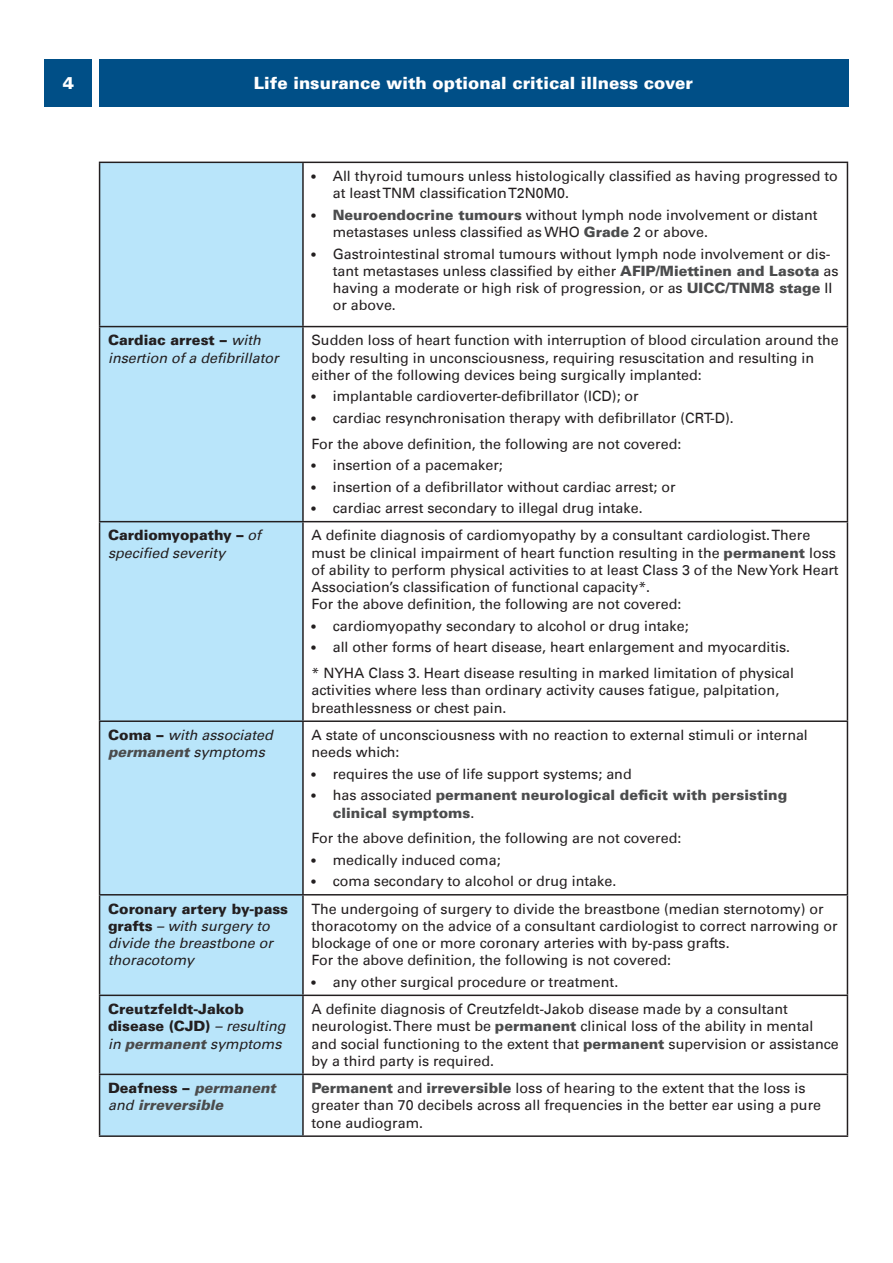
<style>
.page{position:relative;width:893px;height:1263px;background:#fff}
.page>*{position:absolute;margin:0;border:0;box-sizing:border-box;transform-origin:0 0}
.t1{font:900 16.95px "Univers LT";color:#fff}
.Body_text{font:14.25px/17.2px "Univers LT";color:#231f20}
.Body_text-2{font:italic 14.25px/17.2px "Univers LT";color:#231f20}
.t2{font:900 14.25px/17.2px "Univers LT";color:#4b4c4d}
.Body_text-3{font:900 14.25px/17.2px "Univers LT";color:#231f20}
.Body_text-4{font:italic 900 14.25px/17.2px "Univers LT";color:#4b4c4d}
.s1{font-size:12px}
.s2{font-weight:900;color:#4b4c4d}
.s3{font-weight:900;font-style:normal}
.s4{font-weight:400;font-size:12px;color:#231f20}
.s5{font-weight:400;color:#231f20}
.s6{font-weight:400;font-style:italic}
.s7{font-style:italic;color:#4b4c4d}
.s8{font-style:normal;color:#231f20}
</style>
<div class="page">
<div style="left:99px;top:60px;width:749px;height:47px;background:#004f87"></div>
<div style="left:45px;top:60px;width:47px;height:47px;background:#004f87"></div>
<div style="left:100px;top:163px;width:202px;height:972px;background:#b9e5fa"></div>
<hr style="left:99px;top:162px;width:204px;height:1px;background:#231f20">
<hr style="left:99px;top:163px;width:1px;height:163px;background:#231f20">
<hr style="left:303px;top:162px;width:545px;height:1px;background:#231f20">
<hr style="left:302px;top:163px;width:2px;height:163px;background:#231f20">
<hr style="left:847px;top:163px;width:1px;height:163px;background:#231f20">
<hr style="left:99px;top:326px;width:204px;height:1px;background:#231f20">
<hr style="left:99px;top:327px;width:1px;height:194px;background:#231f20">
<hr style="left:303px;top:326px;width:545px;height:1px;background:#231f20">
<hr style="left:302px;top:327px;width:2px;height:194px;background:#231f20">
<hr style="left:847px;top:327px;width:1px;height:194px;background:#231f20">
<hr style="left:99px;top:521px;width:204px;height:1px;background:#231f20">
<hr style="left:99px;top:522px;width:1px;height:198px;background:#231f20">
<hr style="left:303px;top:521px;width:545px;height:1px;background:#231f20">
<hr style="left:302px;top:522px;width:2px;height:198px;background:#231f20">
<hr style="left:847px;top:522px;width:1px;height:198px;background:#231f20">
<hr style="left:99px;top:720px;width:204px;height:2px;background:#231f20">
<hr style="left:99px;top:722px;width:1px;height:172px;background:#231f20">
<hr style="left:303px;top:720px;width:545px;height:2px;background:#231f20">
<hr style="left:302px;top:722px;width:2px;height:172px;background:#231f20">
<hr style="left:847px;top:722px;width:1px;height:172px;background:#231f20">
<hr style="left:99px;top:894px;width:204px;height:1px;background:#231f20">
<hr style="left:99px;top:895px;width:1px;height:99px;background:#231f20">
<hr style="left:303px;top:894px;width:545px;height:1px;background:#231f20">
<hr style="left:302px;top:895px;width:2px;height:99px;background:#231f20">
<hr style="left:847px;top:895px;width:1px;height:99px;background:#231f20">
<hr style="left:99px;top:994px;width:204px;height:2px;background:#231f20">
<hr style="left:99px;top:996px;width:1px;height:78px;background:#231f20">
<hr style="left:303px;top:994px;width:545px;height:2px;background:#231f20">
<hr style="left:302px;top:996px;width:2px;height:78px;background:#231f20">
<hr style="left:847px;top:996px;width:1px;height:78px;background:#231f20">
<hr style="left:99px;top:1074px;width:204px;height:1px;background:#231f20">
<hr style="left:99px;top:1075px;width:1px;height:60px;background:#231f20">
<hr style="left:303px;top:1074px;width:545px;height:1px;background:#231f20">
<hr style="left:302px;top:1075px;width:2px;height:60px;background:#231f20">
<hr style="left:847px;top:1075px;width:1px;height:60px;background:#231f20">
<hr style="left:99px;top:1135px;width:204px;height:2px;background:#231f20">
<hr style="left:303px;top:1135px;width:545px;height:2px;background:#231f20">
<p class="t1" style="left:63px;top:73px;width:13px">4</p>
<p class="t1" style="left:254px;top:73px;width:441px">Life insurance with optional critical illness cover</p>
<p class="Body_text" style="left:333px;top:168px;width:507px;text-indent:-21px"><span class="s1">•</span> All thyroid tumours unless histologically classified as having progressed to at least TNM classification T2N0M0.</p>
<p class="Body_text" style="left:333px;top:206px;width:486px;text-indent:-21px"><span class="s1">•</span> <span class="s2">Neuroendocrine tumours</span> without lymph node involvement or distant metastases unless classified as WHO <span class="s2">Grade</span> 2 or above.</p>
<p class="Body_text" style="left:333px;top:245px;width:507px;text-indent:-21px"><span class="s1">•</span> Gastrointestinal stromal tumours without lymph node involvement or dis&shy;tant metastases unless classified by either <span class="s2">AFIP/Miettinen and Lasota</span> as having a moderate or high risk of progression, or as <span class="s2">UICC/TNM8 stage</span> II or above.</p>
<p class="Body_text-2" style="left:108px;top:332px;width:172px"><span class="s3">Cardiac arrest –</span> with insertion of a defibrillator</p>
<p class="Body_text" style="left:311px;top:332px;width:529px">Sudden loss of heart function with interruption of blood circulation around the body resulting in unconsciousness, requiring resuscitation and resulting in either of the following devices being surgically implanted:</p>
<p class="Body_text" style="left:311px;top:388px;width:329px"><span class="s1">•</span> implantable cardioverter-defibrillator (ICD); or</p>
<p class="Body_text" style="left:311px;top:409px;width:424px"><span class="s1">•</span> cardiac resynchronisation therapy with defibrillator (CRT-D).</p>
<p class="Body_text" style="left:311px;top:435px;width:371px">For the above definition, the following are not covered:</p>
<p class="Body_text" style="left:311px;top:456px;width:193px"><span class="s1">•</span> insertion of a pacemaker;</p>
<p class="Body_text" style="left:311px;top:478px;width:366px"><span class="s1">•</span> insertion of a defibrillator without cardiac arrest; or</p>
<p class="Body_text" style="left:311px;top:500px;width:333px"><span class="s1">•</span> cardiac arrest secondary to illegal drug intake.</p>
<p class="Body_text-2" style="left:108px;top:527px;width:154px"><span class="s3">Cardiomyopathy –</span> of specified severity</p>
<p class="Body_text" style="left:311px;top:527px;width:529px">A definite diagnosis of cardiomyopathy by a consultant cardiologist. There must be clinical impairment of heart function resulting in the <span class="s2">permanent</span> loss of ability to perform physical activities to at least Class 3 of the New York Heart Association’s classification of functional capacity*.<br>For the above definition, the following are not covered:</p>
<p class="Body_text" style="left:311px;top:617px;width:379px"><span class="s1">•</span> cardiomyopathy secondary to alcohol or drug intake;</p>
<p class="Body_text" style="left:311px;top:639px;width:480px"><span class="s1">•</span> all other forms of heart disease, heart enlargement and myocarditis.</p>
<p class="Body_text" style="left:311px;top:665px;width:484px">* NYHA Class 3. Heart disease resulting in marked limitation of physical activities where less than ordinary activity causes fatigue, palpitation, breathlessness or chest pain.</p>
<p class="Body_text-2" style="left:108px;top:726px;width:166px"><span class="s3">Coma –</span> with associated <span class="s2">permanent</span> symptoms</p>
<p class="Body_text" style="left:311px;top:726px;width:498px">A state of unconsciousness with no reaction to external stimuli or internal needs which:</p>
<p class="Body_text" style="left:311px;top:765px;width:322px"><span class="s1">•</span> requires the use of life support systems; and</p>
<p class="t2" style="left:333px;top:786px;width:456px;text-indent:-21px"><span class="s4">•</span> <span class="s5">has associated</span> permanent neurological deficit with persisting clinical symptoms<span class="s5">.</span></p>
<p class="Body_text" style="left:311px;top:830px;width:371px">For the above definition, the following are not covered:</p>
<p class="Body_text" style="left:311px;top:851px;width:191px"><span class="s1">•</span> medically induced coma;</p>
<p class="Body_text" style="left:311px;top:873px;width:307px"><span class="s1">•</span> coma secondary to alcohol or drug intake.</p>
<p class="Body_text-2" style="left:108px;top:900px;width:182px"><span class="s3">Coronary artery by-pass grafts</span> – with surgery to divide the breastbone or thoracotomy</p>
<p class="Body_text" style="left:311px;top:900px;width:528px">The undergoing of surgery to divide the breastbone (median sternotomy) or thoracotomy on the advice of a consultant cardiologist to correct narrowing or blockage of one or more coronary arteries with by-pass grafts.<br>For the above definition, the following is not covered:</p>
<p class="Body_text" style="left:311px;top:973px;width:308px"><span class="s1">•</span> any other surgical procedure or treatment.</p>
<p class="Body_text-3" style="left:108px;top:1000px;width:179px">Creutzfeldt-Jakob disease (CJD) <span class="s6">– resulting in</span> <span class="s7">permanent</span> <span class="s6">symptoms</span></p>
<p class="Body_text" style="left:311px;top:1000px;width:529px">A definite diagnosis of Creutzfeldt-Jakob disease made by a consultant neurologist. There must be <span class="s2">permanent</span> clinical loss of the ability in mental and social functioning to the extent that <span class="s2">permanent</span> supervision or assistance by a third party is required.</p>
<p class="Body_text-4" style="left:108px;top:1079px;width:169px"><span class="s8">Deafness –</span> permanent <span class="s5">and</span> irreversible</p>
<p class="Body_text" style="left:311px;top:1079px;width:511px"><span class="s2">Permanent</span> and <span class="s2">irreversible</span> loss of hearing to the extent that the loss is greater than 70 decibels across all frequencies in the better ear using a pure tone audiogram.</p>
</div>
